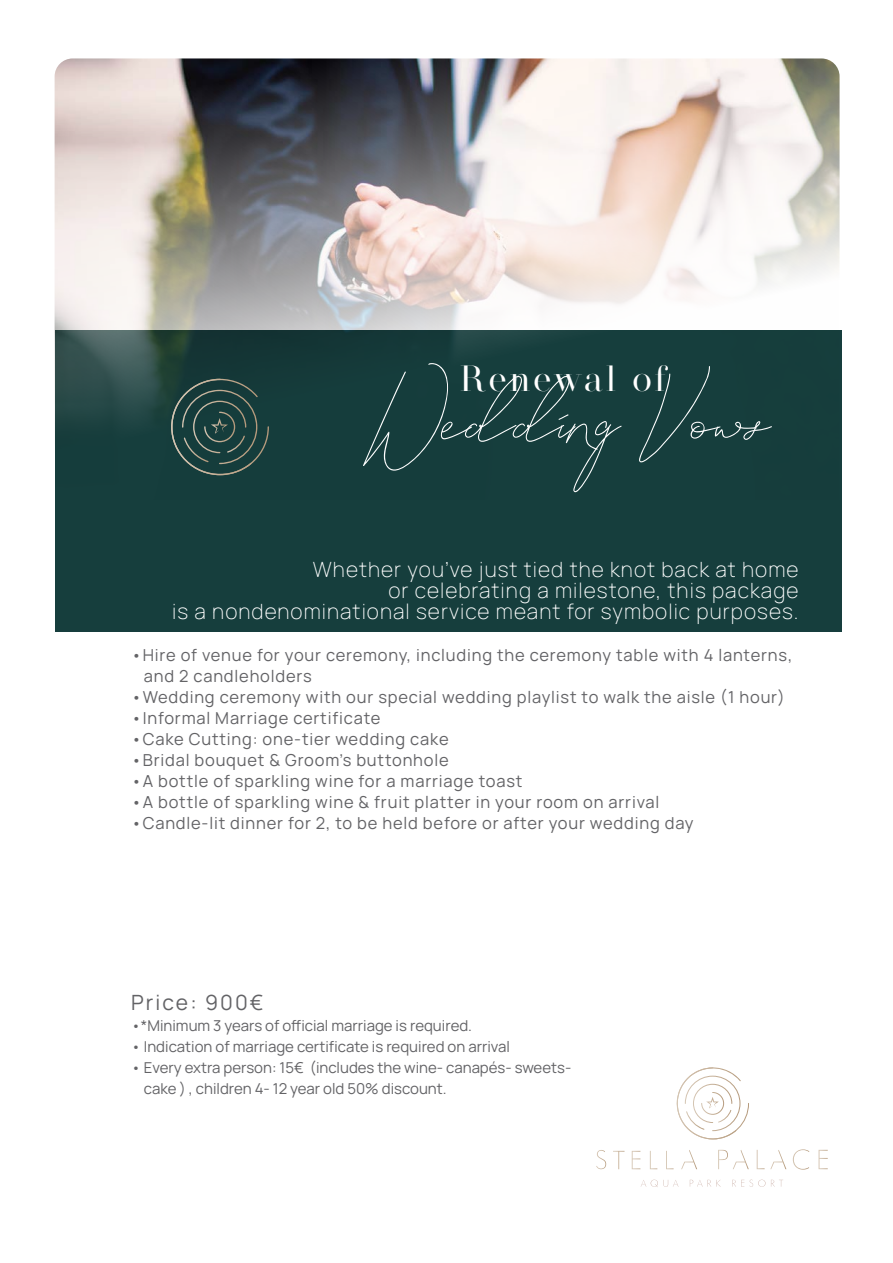
<style>
.page{position:relative;width:893px;height:1263px;background:#fff}
.page>*{position:absolute;margin:0;border:0;box-sizing:border-box;transform-origin:0 0}
.t1{font:72.9px "Blanc Seing";letter-spacing:-.025em;color:#fff}
.t2{font:36.45px "MADESAONARA";letter-spacing:.1em;color:#fff}
.t3{font:200 21px "Manrope";letter-spacing:.05em;color:#fff}
.t4{font:21px "Manrope";letter-spacing:.1em;color:#636366}
.t5{font:16.5px/21px "Manrope";letter-spacing:.05em;color:#636366}
.t6{font:15px/21px "Manrope";color:#636366}
</style>
<div class="page">
<div style="left:55px;top:330px;width:787px;height:301px;background:#163e3d"></div>
<img style="left:55px;top:58px;width:785px;height:418px">
<svg style="left:170px;top:374px;width:99px;height:101px"></svg>
<svg style="left:718px;top:1150px;width:31px;height:19px"></svg>
<svg style="left:681px;top:1150px;width:16px;height:19px"></svg>
<svg style="left:757px;top:1150px;width:29px;height:19px"></svg>
<svg style="left:793px;top:1149px;width:16px;height:21px"></svg>
<svg style="left:819px;top:1150px;width:9px;height:19px"></svg>
<svg style="left:596px;top:1150px;width:10px;height:19px"></svg>
<svg style="left:613px;top:1151px;width:11px;height:18px"></svg>
<svg style="left:632px;top:1151px;width:8px;height:18px"></svg>
<svg style="left:650px;top:1151px;width:7px;height:18px"></svg>
<svg style="left:666px;top:1151px;width:8px;height:18px"></svg>
<svg style="left:641px;top:1180px;width:37px;height:7px"></svg>
<svg style="left:690px;top:1180px;width:30px;height:6px"></svg>
<svg style="left:732px;top:1179px;width:33px;height:8px"></svg>
<svg style="left:771px;top:1180px;width:12px;height:6px"></svg>
<svg style="left:676px;top:1067px;width:73px;height:72px"></svg>
<p class="t1" style="left:361px;top:370px;width:407px">Wed ding Vows</p>
<p class="t2" style="left:460px;top:357px;width:208px">Renewal of</p>
<p class="t3" style="left:313px;top:555px;width:487px">Whether you’ve just tied the knot back at home</p>
<p class="t3" style="left:388px;top:576px;width:412px">or celebrating a milestone, this package</p>
<p class="t3" style="left:172px;top:597px;width:628px">is a nondenominational service meant for symbolic purposes.</p>
<p class="t5" style="left:144px;top:644px;width:650px;text-indent:-13px">•Hire of venue for your ceremony, including the ceremony table with 4 lanterns, and 2 candleholders</p>
<p class="t5" style="left:131px;top:686px;width:655px">•Wedding ceremony with our special wedding playlist to walk the aisle (1 hour)</p>
<p class="t5" style="left:131px;top:707px;width:251px">•Informal Marriage certificate</p>
<p class="t5" style="left:131px;top:728px;width:319px">•Cake Cutting: one-tier wedding cake</p>
<p class="t5" style="left:131px;top:749px;width:319px">•Bridal bouquet &amp; Groom’s buttonhole</p>
<p class="t5" style="left:131px;top:770px;width:393px">•A bottle of sparkling wine for a marriage toast</p>
<p class="t5" style="left:131px;top:791px;width:530px">•A bottle of sparkling wine &amp; fruit platter in your room on arrival</p>
<p class="t5" style="left:131px;top:812px;width:564px">•Candle-lit dinner for 2, to be held before or after your wedding day</p>
<p class="t4" style="left:131px;top:988px;width:134px">Price: 900€</p>
<p class="t6" style="left:131px;top:1015px;width:342px">•*Minimum 3 years of official marriage is required.</p>
<p class="t6" style="left:131px;top:1036px;width:380px">• Indication of marriage certificate is required on arrival</p>
<p class="t6" style="left:144px;top:1057px;width:429px;text-indent:-13px">• Every extra person: 15€ (includes the wine- canapés- sweets&shy;cake ) , children 4- 12 year old 50% discount.</p>
</div>
